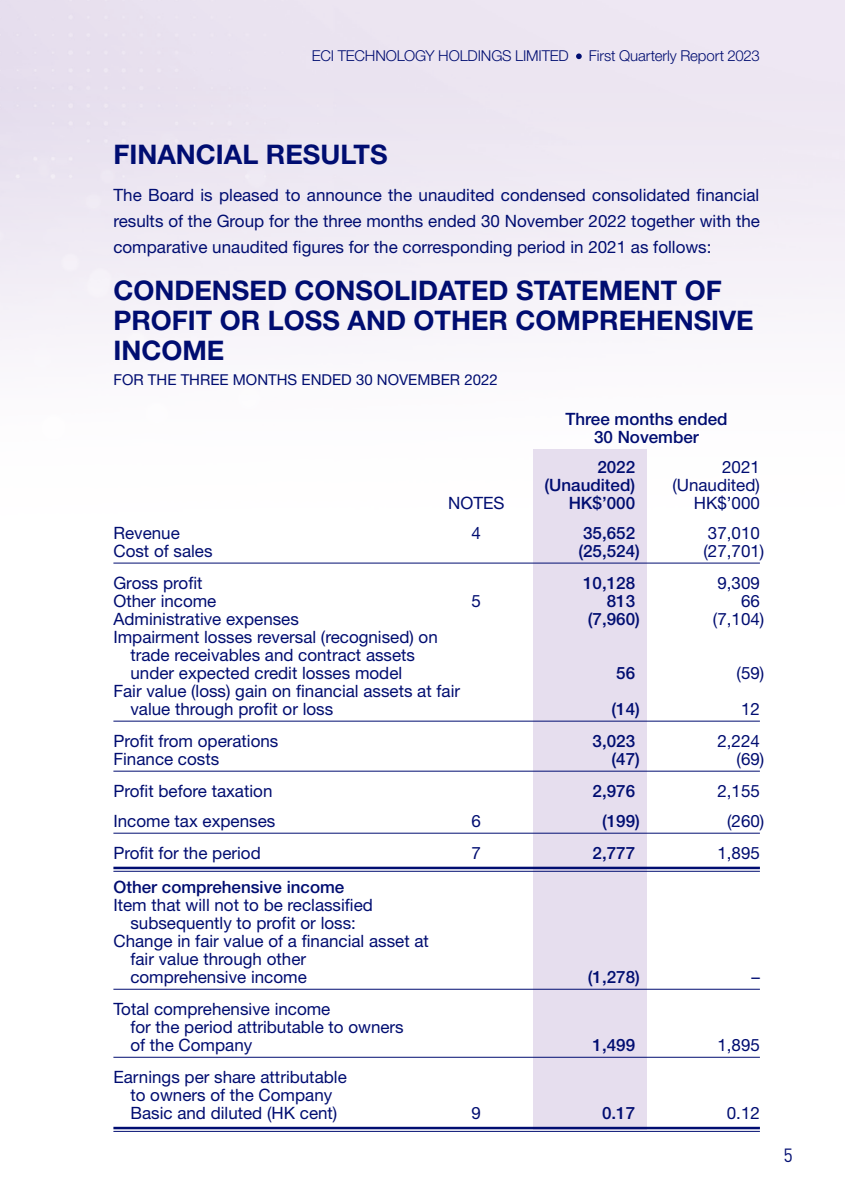
<style>
.page{position:relative;width:845px;height:1191px;background:#fff}
.page>*{position:absolute;margin:0;border:0;box-sizing:border-box;transform-origin:0 0}
.Heading{font:700 27px/30px "Helvetica Neue LT Std";color:#000d71}
.t1{font:18.8px "DINOT";color:#000d71;scale:.95 1}
.Table_2_Colume_Notes{font:17px "Helvetica Neue LT Std";color:#000d71}
.Body_Text{font:17px/26px "Helvetica Neue LT Std";color:#000d71;text-align:justify}
.Table_2_Colume_Notes-2{font:500 17px "Helvetica Neue LT Std";color:#000d71}
.t2{font:300 15px "Helvetica Neue LT Std";letter-spacing:-.01em;color:#000d71}
.Date{font:15px "Helvetica Neue LT Std";color:#000d71}
</style>
<div class="page">
<img style="left:1px;top:0;width:844px;height:1131px">
<svg style="left:576px;top:53px;width:6px;height:6px"></svg>
<div style="left:533px;top:449px;width:113px;height:680px;background:#e6deee"></div>
<hr style="left:113px;top:562px;width:647px;height:1px;background:#000d71">
<hr style="left:113px;top:720px;width:647px;height:1px;background:#000d71">
<hr style="left:113px;top:770px;width:647px;height:1px;background:#000d71">
<hr style="left:113px;top:832px;width:647px;height:1px;background:#000d71">
<hr style="left:113px;top:866px;width:647px;height:3px;background:#000d71">
<hr style="left:113px;top:871px;width:647px;height:1px;background:#000d71">
<hr style="left:113px;top:988px;width:647px;height:1px;background:#000d71">
<hr style="left:113px;top:1056px;width:647px;height:1px;background:#000d71">
<hr style="left:113px;top:1126px;width:647px;height:3px;background:#000d71">
<hr style="left:113px;top:1131px;width:647px;height:1px;background:#000d71">
<p class="t2" style="left:312px;top:46px;width:258px">ECI TECHNOLOGY HOLDINGS LIMITED</p>
<p class="t2" style="left:589px;top:46px;width:172px">First Quarterly Report 2023</p>
<p class="Heading" style="left:113px;top:139px;width:276px">FINANCIAL RESULTS</p>
<p class="Body_Text" style="left:113px;top:182px;width:648px">The Board is pleased to announce the unaudited condensed consolidated financial results of the Group for the three months ended 30 November 2022 together with the comparative unaudited figures for the corresponding period in 2021 as follows:</p>
<p class="Heading" style="left:113px;top:274px;width:642px">CONDENSED CONSOLIDATED STATEMENT OF<br>PROFIT OR LOSS AND OTHER COMPREHENSIVE<br>INCOME</p>
<p class="Date" style="left:113px;top:371px;width:386px">FOR THE THREE MONTHS ENDED 30 NOVEMBER 2022</p>
<p class="Table_2_Colume_Notes-2" style="left:565px;top:409px;width:164px">Three months ended</p>
<p class="Table_2_Colume_Notes-2" style="left:594px;top:427px;width:106px">30 November</p>
<p class="Table_2_Colume_Notes-2" style="left:597px;top:456px;width:39px">2022</p>
<p class="Table_2_Colume_Notes" style="left:722px;top:456px;width:39px">2021</p>
<p class="Table_2_Colume_Notes-2" style="left:544px;top:474px;width:92px">(Unaudited)</p>
<p class="Table_2_Colume_Notes" style="left:672px;top:474px;width:89px">(Unaudited)</p>
<p class="Table_2_Colume_Notes" style="left:448px;top:492px;width:58px">NOTES</p>
<p class="Table_2_Colume_Notes-2" style="left:569px;top:492px;width:68px">HK$’000</p>
<p class="Table_2_Colume_Notes" style="left:694px;top:492px;width:68px">HK$’000</p>
<p class="Table_2_Colume_Notes" style="left:113px;top:522px;width:68px">Revenue</p>
<p class="Table_2_Colume_Notes" style="left:471px;top:522px;width:11px">4</p>
<p class="Table_2_Colume_Notes-2" style="left:583px;top:522px;width:53px">35,652</p>
<p class="Table_2_Colume_Notes" style="left:708px;top:522px;width:53px">37,010</p>
<p class="Table_2_Colume_Notes" style="left:113px;top:540px;width:101px">Cost of sales</p>
<p class="Table_2_Colume_Notes-2" style="left:578px;top:540px;width:63px">(25,524)</p>
<p class="Table_2_Colume_Notes" style="left:703px;top:540px;width:62px">(27,701)</p>
<p class="Table_2_Colume_Notes" style="left:113px;top:572px;width:91px">Gross profit</p>
<p class="Table_2_Colume_Notes-2" style="left:583px;top:572px;width:53px">10,128</p>
<p class="Table_2_Colume_Notes" style="left:717px;top:572px;width:44px">9,309</p>
<p class="Table_2_Colume_Notes" style="left:113px;top:590px;width:104px">Other income</p>
<p class="Table_2_Colume_Notes" style="left:471px;top:590px;width:11px">5</p>
<p class="Table_2_Colume_Notes-2" style="left:607px;top:590px;width:30px">813</p>
<p class="Table_2_Colume_Notes" style="left:741px;top:590px;width:20px">66</p>
<p class="Table_2_Colume_Notes" style="left:113px;top:608px;width:187px">Administrative expenses</p>
<p class="Table_2_Colume_Notes-2" style="left:588px;top:608px;width:53px">(7,960)</p>
<p class="Table_2_Colume_Notes" style="left:713px;top:608px;width:53px">(7,104)</p>
<p class="Table_2_Colume_Notes" style="left:113px;top:626px;width:326px">Impairment losses reversal (recognised) on</p>
<p class="Table_2_Colume_Notes" style="left:130px;top:644px;width:286px">trade receivables and contract assets</p>
<p class="Table_2_Colume_Notes" style="left:130px;top:662px;width:273px">under expected credit losses model</p>
<p class="Table_2_Colume_Notes-2" style="left:616px;top:662px;width:20px">56</p>
<p class="Table_2_Colume_Notes" style="left:736px;top:662px;width:29px">(59)</p>
<p class="Table_2_Colume_Notes" style="left:113px;top:680px;width:348px">Fair value (loss) gain on financial assets at fair</p>
<p class="Table_2_Colume_Notes" style="left:130px;top:698px;width:204px">value through profit or loss</p>
<p class="Table_2_Colume_Notes-2" style="left:611px;top:698px;width:30px">(14)</p>
<p class="Table_2_Colume_Notes" style="left:741px;top:698px;width:20px">12</p>
<p class="Table_2_Colume_Notes" style="left:113px;top:730px;width:166px">Profit from operations</p>
<p class="Table_2_Colume_Notes-2" style="left:592px;top:730px;width:44px">3,023</p>
<p class="Table_2_Colume_Notes" style="left:717px;top:730px;width:44px">2,224</p>
<p class="Table_2_Colume_Notes" style="left:113px;top:748px;width:107px">Finance costs</p>
<p class="Table_2_Colume_Notes-2" style="left:611px;top:748px;width:30px">(47)</p>
<p class="Table_2_Colume_Notes" style="left:736px;top:748px;width:29px">(69)</p>
<p class="Table_2_Colume_Notes" style="left:113px;top:780px;width:160px">Profit before taxation</p>
<p class="Table_2_Colume_Notes-2" style="left:592px;top:780px;width:44px">2,976</p>
<p class="Table_2_Colume_Notes" style="left:717px;top:780px;width:44px">2,155</p>
<p class="Table_2_Colume_Notes" style="left:113px;top:810px;width:163px">Income tax expenses</p>
<p class="Table_2_Colume_Notes" style="left:471px;top:810px;width:11px">6</p>
<p class="Table_2_Colume_Notes-2" style="left:602px;top:810px;width:39px">(199)</p>
<p class="Table_2_Colume_Notes" style="left:727px;top:810px;width:39px">(260)</p>
<p class="Table_2_Colume_Notes" style="left:113px;top:842px;width:149px">Profit for the period</p>
<p class="Table_2_Colume_Notes" style="left:471px;top:842px;width:11px">7</p>
<p class="Table_2_Colume_Notes-2" style="left:592px;top:842px;width:44px">2,777</p>
<p class="Table_2_Colume_Notes" style="left:717px;top:842px;width:44px">1,895</p>
<p class="Table_2_Colume_Notes-2" style="left:113px;top:876px;width:232px">Other comprehensive income</p>
<p class="Table_2_Colume_Notes" style="left:113px;top:894px;width:261px">Item that will not to be reclassified</p>
<p class="Table_2_Colume_Notes" style="left:130px;top:912px;width:227px">subsequently to profit or loss:</p>
<p class="Table_2_Colume_Notes" style="left:113px;top:930px;width:317px">Change in fair value of a financial asset at</p>
<p class="Table_2_Colume_Notes" style="left:130px;top:948px;width:177px">fair value through other</p>
<p class="Table_2_Colume_Notes" style="left:130px;top:966px;width:178px">comprehensive income</p>
<p class="Table_2_Colume_Notes-2" style="left:588px;top:966px;width:53px">(1,278)</p>
<p class="Table_2_Colume_Notes" style="left:751px;top:966px;width:10px">–</p>
<p class="Table_2_Colume_Notes" style="left:113px;top:998px;width:218px">Total comprehensive income</p>
<p class="Table_2_Colume_Notes" style="left:130px;top:1016px;width:275px">for the period attributable to owners</p>
<p class="Table_2_Colume_Notes" style="left:130px;top:1034px;width:123px">of the Company</p>
<p class="Table_2_Colume_Notes-2" style="left:592px;top:1034px;width:44px">1,499</p>
<p class="Table_2_Colume_Notes" style="left:717px;top:1034px;width:44px">1,895</p>
<p class="Table_2_Colume_Notes" style="left:113px;top:1066px;width:235px">Earnings per share attributable</p>
<p class="Table_2_Colume_Notes" style="left:130px;top:1084px;width:203px">to owners of the Company</p>
<p class="Table_2_Colume_Notes" style="left:130px;top:1102px;width:208px">Basic and diluted (HK cent)</p>
<p class="Table_2_Colume_Notes" style="left:471px;top:1102px;width:11px">9</p>
<p class="Table_2_Colume_Notes-2" style="left:602px;top:1102px;width:35px">0.17</p>
<p class="Table_2_Colume_Notes" style="left:727px;top:1102px;width:35px">0.12</p>
<p class="t1" style="left:783px;top:1140px;width:11px">5</p>
</div>
